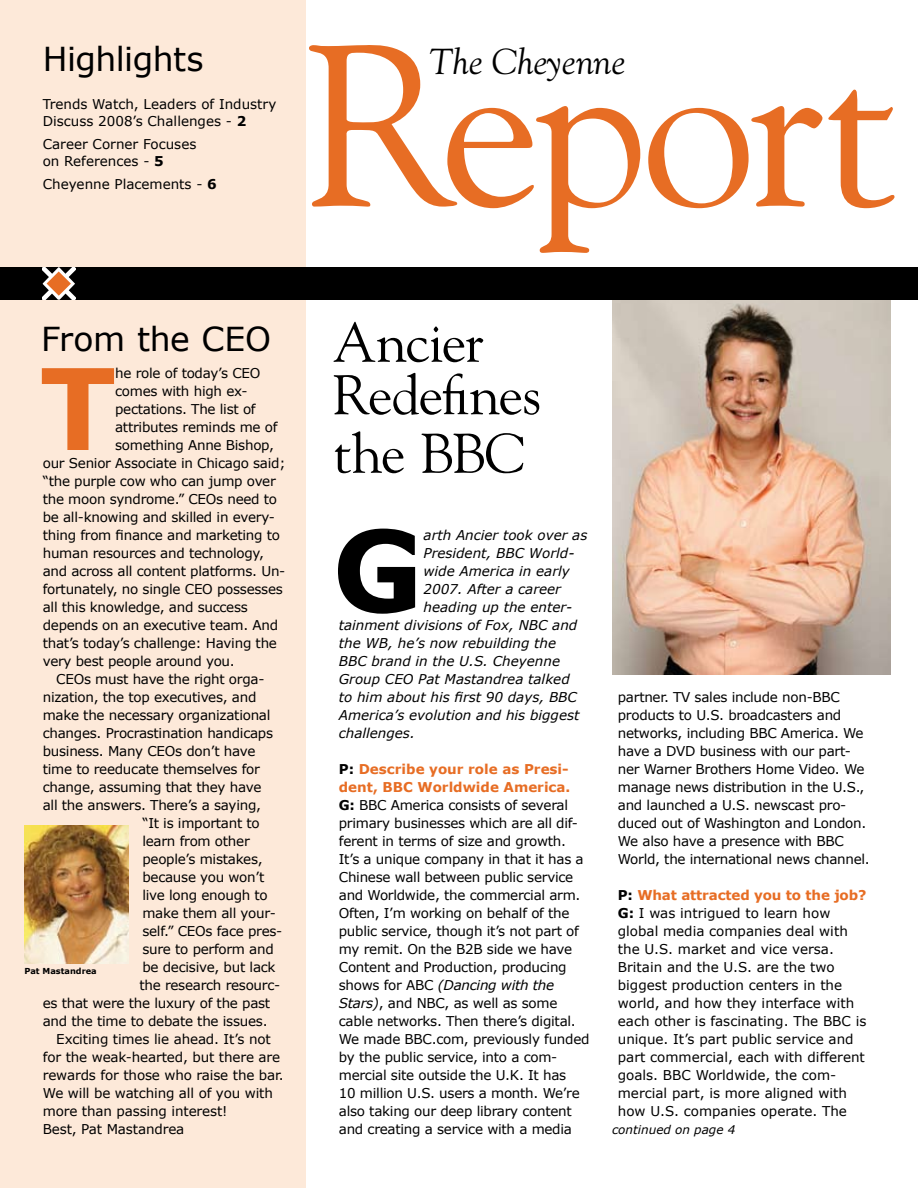
<style>
.page{position:relative;width:918px;height:1188px;background:#fff}
.page>*{position:absolute;margin:0;border:0;box-sizing:border-box;transform-origin:0 0}
.t1{font:228px "Goudy";letter-spacing:-.03em;color:#e76d24}
.t2{font:700 112.5px "Verdana";color:#000}
.t3{font:700 112.5px "Verdana";color:#e76d24}
.t4{font:55.5px/52.5px "Goudy";letter-spacing:-.025em;color:#000}
.t5{font:italic 36px "Goudy";color:#000}
.t6{font:33px "Verdana";letter-spacing:-.015em;color:#000}
.t7{font:13.5px/18px "Verdana";letter-spacing:-.02em;color:#000}
.t8{font:13.5px/18px "Verdana";color:#000}
.t9{font:italic 13.5px "Verdana";color:#000}
.t10{font:italic 12px "Verdana";color:#000}
.t11{font:700 8.25px "Verdana";color:#000}
.s1{font-weight:700}
.s2{font-weight:700;color:#e76d24}
.s3{font-style:italic}
</style>
<div class="page">
<img style="left:612px;top:300px;width:279px;height:375px">
<div style="left:0;top:0;width:306px;height:1188px;background:#fde9d9"></div>
<div style="left:0;top:267px;width:918px;height:33px;background:#000"></div>
<img style="left:24px;top:826px;width:104px;height:137px">
<svg style="left:43px;top:267px;width:32px;height:33px"></svg>
<h3 class="t6" style="left:43px;top:38px;width:162px">Highlights</h3>
<p class="t8" style="left:43px;top:96px;width:235px;line-height:16.5px">Trends Watch, Leaders of Industry<br>Discuss 2008’s Challenges - <span class="s1">2</span></p>
<p class="t8" style="left:43px;top:136px;width:155px;line-height:16.5px">Career Corner Focuses on References - <span class="s1">5</span></p>
<p class="t8" style="left:43px;top:175px;width:175px">Cheyenne Placements - <span class="s1">6</span></p>
<h1 class="t1" style="left:306px;top:-15px;width:592px">Report</h1>
<h3 class="t5" style="left:429px;top:40px;width:198px">The Cheyenne</h3>
<h3 class="t6" style="left:41px;top:318px;width:232px">From the CEO</h3>
<h2 class="t3" style="left:40px;top:338px;width:78px">T</h2>
<p class="t7" style="left:115px;top:364px;width:147px">he role of today’s CEO</p>
<p class="t7" style="left:115px;top:382px;width:134px">comes with high ex-</p>
<p class="t7" style="left:115px;top:400px;width:142px">pectations. The list of</p>
<p class="t7" style="left:115px;top:418px;width:164px">attributes reminds me of</p>
<p class="t7" style="left:115px;top:436px;width:160px">something Anne Bishop,</p>
<p class="t7" style="left:43px;top:454px;width:244px">our Senior Associate in Chicago said;</p>
<p class="t7" style="left:43px;top:472px;width:235px">“the purple cow who can jump over</p>
<p class="t7" style="left:43px;top:490px;width:236px">the moon syndrome.” CEOs need to</p>
<p class="t7" style="left:43px;top:508px;width:234px">be all-knowing and skilled in every-</p>
<p class="t7" style="left:43px;top:526px;width:239px">thing from finance and marketing to</p>
<p class="t7" style="left:43px;top:544px;width:223px">human resources and technology,</p>
<p class="t7" style="left:43px;top:562px;width:244px">and across all content platforms. Un-</p>
<p class="t7" style="left:43px;top:580px;width:242px">fortunately, no single CEO possesses</p>
<p class="t7" style="left:43px;top:598px;width:207px">all this knowledge, and success</p>
<p class="t7" style="left:43px;top:616px;width:237px">depends on an executive team. And</p>
<p class="t7" style="left:43px;top:634px;width:236px">that’s today’s challenge: Having the</p>
<p class="t7" style="left:43px;top:652px;width:194px">very best people around you.</p>
<p class="t7" style="left:56px;top:670px;width:210px">CEOs must have the right orga-</p>
<p class="t7" style="left:43px;top:688px;width:215px">nization, the top executives, and</p>
<p class="t7" style="left:43px;top:706px;width:229px">make the necessary organizational</p>
<p class="t7" style="left:43px;top:724px;width:232px">changes. Procrastination handicaps</p>
<p class="t7" style="left:43px;top:742px;width:214px">business. Many CEOs don’t have</p>
<p class="t7" style="left:43px;top:760px;width:219px">time to reeducate themselves for</p>
<p class="t7" style="left:43px;top:778px;width:220px">change, assuming that they have</p>
<p class="t7" style="left:43px;top:796px;width:220px">all the answers. There’s a saying,</p>
<p class="t7" style="left:142px;top:814px;width:119px">“It is important to</p>
<p class="t7" style="left:142px;top:832px;width:109px">learn from other</p>
<p class="t7" style="left:142px;top:850px;width:122px">people’s mistakes,</p>
<p class="t7" style="left:142px;top:868px;width:123px">because you won’t</p>
<p class="t7" style="left:142px;top:886px;width:127px">live long enough to</p>
<p class="t7" style="left:142px;top:904px;width:135px">make them all your-</p>
<p class="t7" style="left:142px;top:922px;width:141px">self.” CEOs face pres-</p>
<p class="t7" style="left:142px;top:940px;width:133px">sure to perform and</p>
<p class="t7" style="left:142px;top:957px;width:135px">be decisive, but lack</p>
<p class="t7" style="left:139px;top:975px;width:142px">the research resourc-</p>
<p class="t7" style="left:43px;top:993px;width:229px">es that were the luxury of the past</p>
<p class="t7" style="left:43px;top:1011px;width:226px">and the time to debate the issues.</p>
<p class="t7" style="left:56px;top:1029px;width:216px">Exciting times lie ahead. It’s not</p>
<p class="t7" style="left:43px;top:1047px;width:239px">for the weak-hearted, but there are</p>
<p class="t7" style="left:43px;top:1065px;width:243px">rewards for those who raise the bar.</p>
<p class="t7" style="left:43px;top:1083px;width:232px">We will be watching all of you with</p>
<p class="t7" style="left:43px;top:1101px;width:186px">more than passing interest!</p>
<p class="t7" style="left:43px;top:1119px;width:143px">Best, Pat Mastandrea</p>
<p class="t11" style="left:24px;top:966px;width:74px">Pat Mastandrea</p>
<h3 class="t4" style="left:333px;top:315px;width:210px">Ancier<br>Redefines</h3>
<h3 class="t4" style="left:333px;top:426px;width:193px">the BBC</h3>
<h2 class="t2" style="left:332px;top:500px;width:93px">G</h2>
<p class="t9" style="left:424px;top:526px;width:165px">arth Ancier took over as</p>
<p class="t9" style="left:424px;top:544px;width:152px">President, BBC World-</p>
<p class="t9" style="left:424px;top:562px;width:148px">wide America in early</p>
<p class="t9" style="left:424px;top:580px;width:139px">2007. After a career</p>
<p class="t9" style="left:424px;top:598px;width:150px">heading up the enter-</p>
<p class="t9" style="left:339px;top:616px;width:240px">tainment divisions of Fox, NBC and</p>
<p class="t9" style="left:339px;top:634px;width:219px">the WB, he’s now rebuilding the</p>
<p class="t9" style="left:339px;top:652px;width:223px">BBC brand in the U.S. Cheyenne</p>
<p class="t9" style="left:339px;top:670px;width:232px">Group CEO Pat Mastandrea talked</p>
<p class="t9" style="left:339px;top:688px;width:240px">to him about his first 90 days, BBC</p>
<p class="t9" style="left:339px;top:706px;width:242px">America’s evolution and his biggest</p>
<p class="t9" style="left:339px;top:724px;width:78px">challenges.</p>
<p class="t7" style="left:339px;top:760px;width:252px"><span class="s1">P:</span> <span class="s2">Describe your role as Presi&shy;dent, BBC Worldwide America.<br></span><span class="s1">G:</span> BBC America consists of several primary businesses which are all dif&shy;ferent in terms of size and growth.<br>It’s a unique company in that it has a Chinese wall between public service and Worldwide, the commercial arm.<br>Often, I’m working on behalf of the public service, though it’s not part of my remit. On the B2B side we have Content and Production, producing shows for ABC <span class="s3">(Dancing with the Stars)</span>, and NBC, as well as some cable networks. Then there’s digital.<br>We made BBC.com, previously funded by the public service, into a com&shy;mercial site outside the U.K. It has<br>10 million U.S. users a month. We’re also taking our deep library content and creating a service with a media</p>
<p class="t7" style="left:618px;top:688px;width:254px">partner. TV sales include non-BBC products to U.S. broadcasters and networks, including BBC America. We have a DVD business with our part&shy;ner Warner Brothers Home Video. We manage news distribution in the U.S., and launched a U.S. newscast pro&shy;duced out of Washington and London.<br>We also have a presence with BBC World, the international news channel.</p>
<p class="t8" style="left:618px;top:885px;width:250px"><span class="s1">P:</span> <span class="s2">What attracted you to the job?<br></span><span class="s1">G:</span> I was intrigued to learn how global media companies deal with the U.S. market and vice versa.<br>Britain and the U.S. are the two biggest production centers in the world, and how they interface with each other is fascinating. The BBC is unique. It’s part public service and part commercial, each with different goals. BBC Worldwide, the com&shy;mercial part, is more aligned with how U.S. companies operate. The</p>
<p class="t10" style="left:612px;top:1122px;width:125px">continued on page 4</p>
</div>
